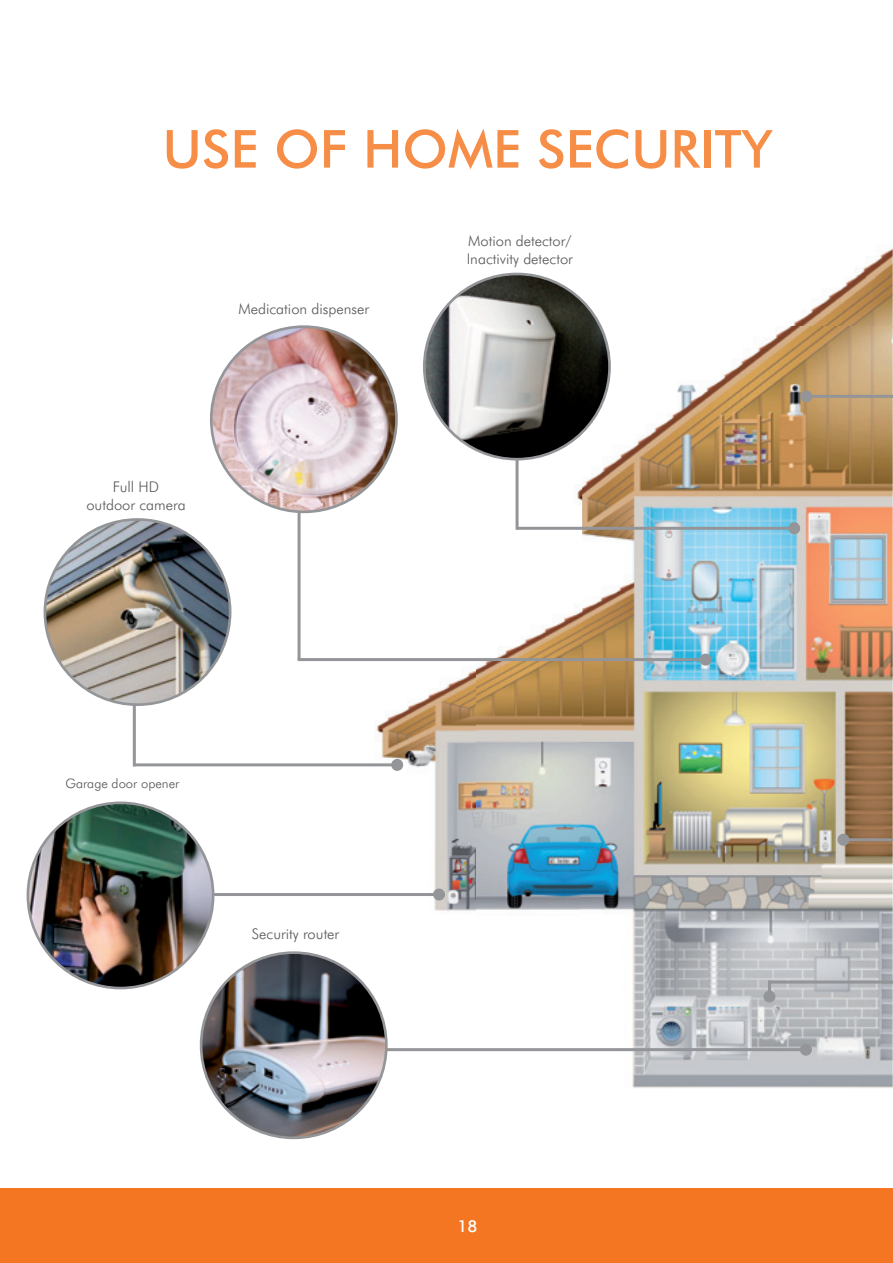
<style>
.page{position:relative;width:893px;height:1263px;background:#fff}
.page>*{position:absolute;margin:0;border:0;box-sizing:border-box;transform-origin:0 0}
.t1{font:500 52.5px "Futura BT";color:#f68e47}
.t2{font:500 16.5px "Futura BT";color:#fff}
.t3{font:300 14.7px/17.7px "Futura BT";color:#57585a}
.t4{font:300 13.05px "Futura BT";color:#57585a}
</style>
<div class="page">
<div style="left:0;top:1188px;width:893px;height:75px;background:#f47522"></div>
<img style="left:321px;top:329px;width:155px;height:776px">
<img style="left:502px;top:248px;width:391px;height:79px">
<img style="left:581px;top:327px;width:312px;height:761px">
<img style="left:476px;top:433px;width:105px;height:619px">
<img style="left:424px;top:274px;width:146px;height:138px">
<img style="left:424px;top:274px;width:185px;height:185px;border-radius:50%">
<img style="left:45px;top:519px;width:185px;height:186px;border-radius:50%">
<img style="left:201px;top:953px;width:185px;height:185px;border-radius:50%">
<img style="left:28px;top:803px;width:152px;height:185px">
<img style="left:28px;top:803px;width:185px;height:185px;border-radius:50%">
<img style="left:211px;top:327px;width:185px;height:185px;border-radius:50%">
<hr style="left:806px;top:395px;width:87px;height:3px;background:#939598">
<div style="left:800px;top:390px;width:12px;height:12px;background:#939598;border-radius:50%"></div>
<hr style="left:517px;top:527px;width:277px;height:3px;background:#939598">
<div style="left:788px;top:522px;width:12px;height:12px;background:#939598;border-radius:50%"></div>
<hr style="left:298px;top:658px;width:407px;height:3px;background:#939598">
<div style="left:699px;top:654px;width:12px;height:12px;background:#939598;border-radius:50%"></div>
<hr style="left:133px;top:763px;width:264px;height:3px;background:#939598">
<div style="left:391px;top:759px;width:12px;height:12px;background:#939598;border-radius:50%"></div>
<hr style="left:386px;top:1048px;width:420px;height:3px;background:#939598">
<div style="left:800px;top:1044px;width:12px;height:12px;background:#939598;border-radius:50%"></div>
<hr style="left:213px;top:893px;width:226px;height:3px;background:#939598">
<div style="left:433px;top:889px;width:12px;height:12px;background:#939598;border-radius:50%"></div>
<hr style="left:768px;top:981px;width:3px;height:16px;background:#939598">
<div style="left:763px;top:991px;width:12px;height:12px;background:#939598;border-radius:50%"></div>
<hr style="left:768px;top:981px;width:125px;height:3px;background:#939598">
<hr style="left:843px;top:838px;width:50px;height:3px;background:#939598">
<div style="left:837px;top:834px;width:12px;height:12px;background:#939598;border-radius:50%"></div>
<hr style="left:515px;top:459px;width:3px;height:71px;background:#939598">
<hr style="left:298px;top:513px;width:3px;height:146px;background:#939598">
<hr style="left:133px;top:704px;width:3px;height:62px;background:#939598">
<h1 class="t1" style="left:163px;top:128px;width:611px">USE OF HOME SECURITY</h1>
<p class="t3" style="left:238px;top:301px;width:132px">Medication dispenser</p>
<p class="t3" style="left:86px;top:479px;width:101px;text-align:center">Full HD<br>outdoor camera</p>
<p class="t3" style="left:467px;top:233px;width:108px">Motion detector/<br>Inactivity detector</p>
<p class="t4" style="left:65px;top:778px;width:115px">Garage door opener</p>
<p class="t3" style="left:252px;top:926px;width:89px">Security router</p>
<p class="t2" style="left:458px;top:1219px;width:21px">18</p>
</div>
